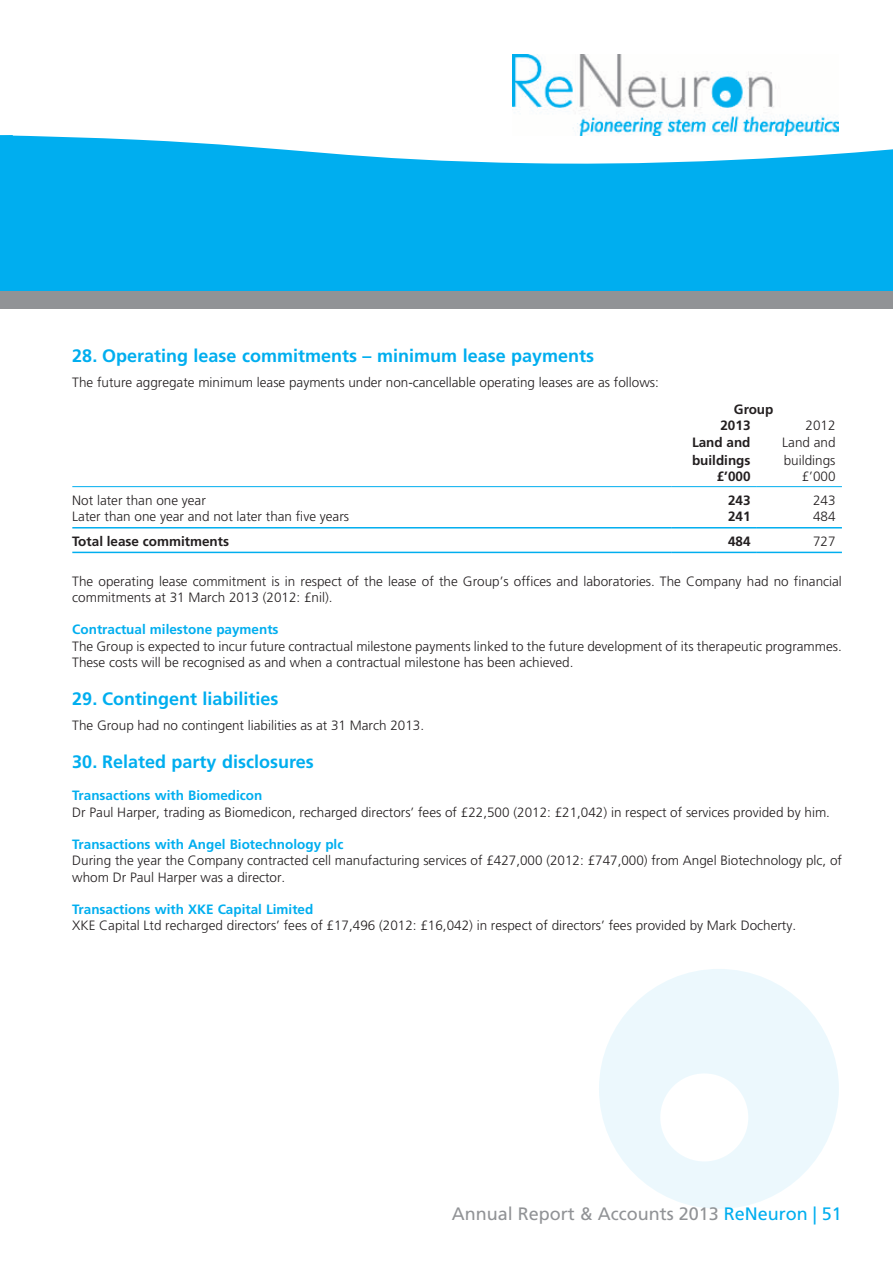
<style>
.page{position:relative;width:893px;height:1263px;background:#fff}
.page>*{position:absolute;margin:0;border:0;box-sizing:border-box;transform-origin:0 0}
.t1{font:700 18px "Frutiger LT Std";color:#00aeef}
.t2{font:18px "Frutiger LT Std";color:#919396}
.t3{font:300 13.5px/16.5px "Frutiger LT Std";color:#231f20}
.t4{font:700 13.5px "Frutiger LT Std";color:#00aeef}
.t5{font:700 13.5px/16px "Frutiger LT Std";color:#231f20}
.s1{color:#00aeef}
</style>
<div class="page">
<img style="left:513px;top:54px;width:326px;height:77px">
<svg style="left:0;top:131px;width:893px;height:160px;background:#23b9f1"></svg>
<div style="left:0;top:291px;width:893px;height:18px;background:#919396"></div>
<svg style="left:599px;top:969px;width:240px;height:240px;fill:#ecf8fd"></svg>
<hr style="left:72px;top:486px;width:600px;height:1px;background:#00aeef">
<hr style="left:672px;top:486px;width:85px;height:1px;background:#00aeef">
<hr style="left:757px;top:486px;width:85px;height:1px;background:#00aeef">
<hr style="left:72px;top:527px;width:600px;height:1px;background:#00aeef">
<hr style="left:672px;top:527px;width:85px;height:1px;background:#00aeef">
<hr style="left:757px;top:527px;width:85px;height:1px;background:#00aeef">
<hr style="left:72px;top:552px;width:600px;height:1px;background:#00aeef">
<hr style="left:672px;top:552px;width:85px;height:1px;background:#00aeef">
<hr style="left:757px;top:552px;width:85px;height:1px;background:#00aeef">
<h1 class="t1" style="left:72px;top:345px;width:523px">28. Operating lease commitments – minimum lease payments</h1>
<p class="t3" style="left:72px;top:374px;width:588px">The future aggregate minimum lease payments under non-cancellable operating leases are as follows:</p>
<p class="t5" style="left:720px;top:402px;width:54px;text-indent:13px">Group<br>2013</p>
<p class="t3" style="left:806px;top:418px;width:32px">2012</p>
<p class="t5" style="left:692px;top:433px;width:60px;line-height:18px">Land and buildings</p>
<p class="t3" style="left:782px;top:433px;width:55px;line-height:18px">Land and buildings</p>
<p class="t5" style="left:717px;top:468px;width:35px">£’000</p>
<p class="t3" style="left:802px;top:468px;width:35px">£’000</p>
<p class="t3" style="left:72px;top:493px;width:135px">Not later than one year</p>
<p class="t5" style="left:728px;top:493px;width:24px">243</p>
<p class="t3" style="left:813px;top:493px;width:24px">243</p>
<p class="t3" style="left:72px;top:509px;width:278px">Later than one year and not later than five years</p>
<p class="t5" style="left:728px;top:509px;width:24px">241</p>
<p class="t3" style="left:813px;top:509px;width:24px">484</p>
<p class="t5" style="left:72px;top:533px;width:158px">Total lease commitments</p>
<p class="t5" style="left:728px;top:533px;width:24px">484</p>
<p class="t3" style="left:813px;top:533px;width:24px">727</p>
<p class="t3" style="left:72px;top:573px;width:771px">The operating lease commitment is in respect of the lease of the Group’s offices and laboratories. The Company had no financial commitments at 31 March 2013 (2012: £nil).</p>
<p class="t4" style="left:72px;top:621px;width:208px">Contractual milestone payments</p>
<p class="t3" style="left:72px;top:638px;width:771px">The Group is expected to incur future contractual milestone payments linked to the future development of its therapeutic programmes.<br>These costs will be recognised as and when a contractual milestone has been achieved.</p>
<h1 class="t1" style="left:72px;top:688px;width:208px">29. Contingent liabilities</h1>
<p class="t3" style="left:72px;top:717px;width:353px">The Group had no contingent liabilities as at 31 March 2013.</p>
<h1 class="t1" style="left:72px;top:751px;width:243px">30. Related party disclosures</h1>
<p class="t4" style="left:72px;top:788px;width:192px">Transactions with Biomedicon</p>
<p class="t3" style="left:72px;top:804px;width:759px">Dr Paul Harper, trading as Biomedicon, recharged directors’ fees of £22,500 (2012: £21,042) in respect of services provided by him.</p>
<p class="t4" style="left:72px;top:836px;width:273px">Transactions with Angel Biotechnology plc</p>
<p class="t3" style="left:72px;top:852px;width:771px">During the year the Company contracted cell manufacturing services of £427,000 (2012: £747,000) from Angel Biotechnology plc, of whom Dr Paul Harper was a director.</p>
<p class="t4" style="left:72px;top:901px;width:243px">Transactions with XKE Capital Limited</p>
<p class="t3" style="left:72px;top:917px;width:725px">XKE Capital Ltd recharged directors’ fees of £17,496 (2012: £16,042) in respect of directors’ fees provided by Mark Docherty.</p>
<h1 class="t2" style="left:452px;top:1204px;width:392px">Annual Report &amp; Accounts 2013 <span class="s1">ReNeuron | 51</span></h1>
</div>
